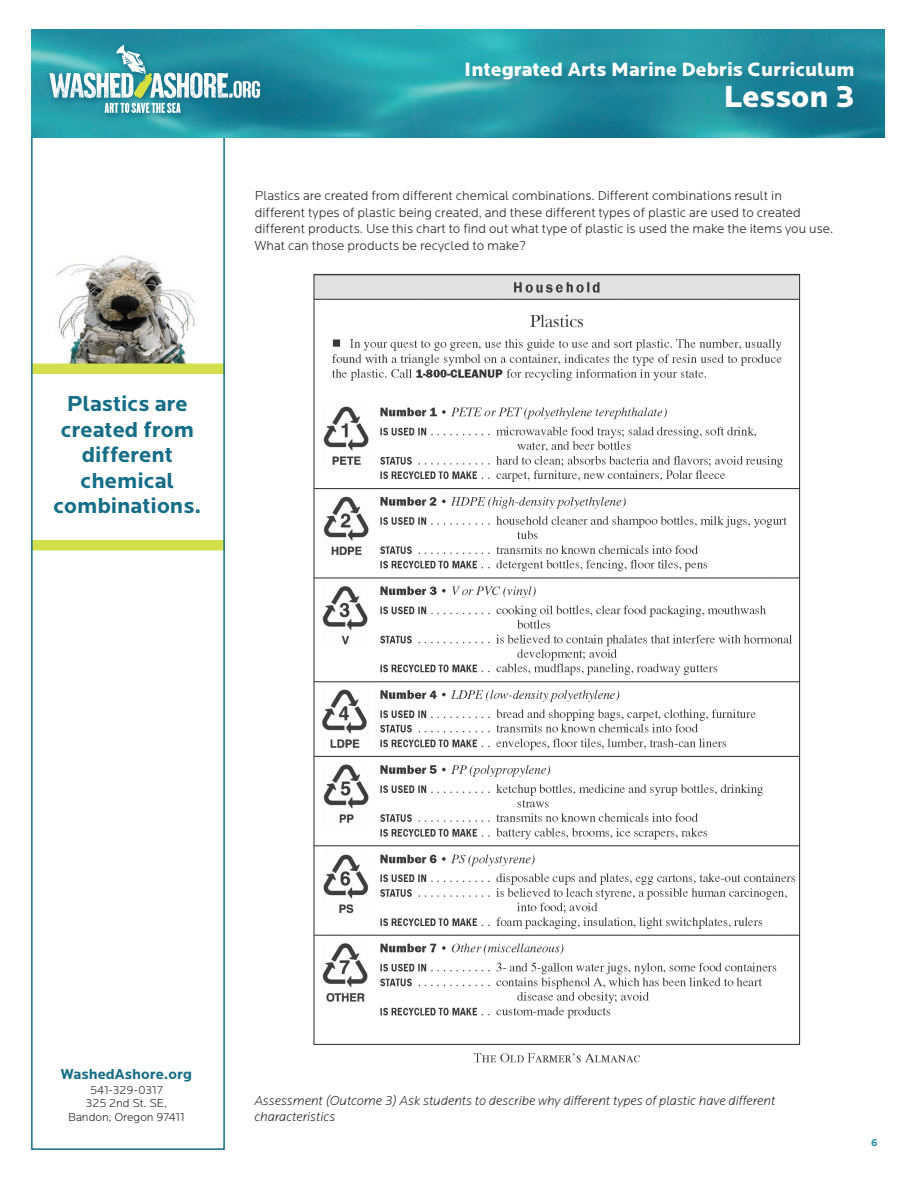
<style>
.page{position:relative;width:918px;height:1188px;background:#fff}
.page>*{position:absolute;margin:0;border:0;box-sizing:border-box;transform-origin:0 0}
.t1{font:900 31.65px "Locator";color:#fff}
.t2{font:700 22.5px/25.5px "Locator";color:#156d87;text-align:center}
.t3{font:900 20.1px "Locator";color:#fff}
.t4{font:700 15px "Locator";color:#156d87}
.t5{font:300 13.5px/16.5px "Locator";color:#231f20}
.t6{font:italic 300 13.5px/16.5px "Locator";color:#231f20}
.t7{font:300 12px/13.5px "Locator";color:#231f20;text-align:center}
.t8{font:700 10.5px "Locator";color:#238da0}
</style>
<div class="page">
<img style="left:56px;top:255px;width:139px;height:108px">
<div style="left:32px;top:363px;width:193px;height:11px;background:#d4df4c"></div>
<div style="left:32px;top:540px;width:193px;height:10px;background:#d4df4c"></div>
<div style="left:31px;top:30px;width:194px;height:1120px;border:2px solid #156d87"></div>
<img style="left:32px;top:30px;width:853px;height:108px">
<div style="left:47px;top:43px;width:222px;height:79px;background:#156d87;opacity:.75"></div>
<div style="left:43px;top:39px;width:224px;height:80px;background:#156d87;opacity:.75"></div>
<svg style="left:49px;top:45px;width:211px;height:68px"></svg>
<svg style="left:462px;top:58px;width:407px;height:65px;background:#208a9c"></svg>
<img style="left:313px;top:273px;width:488px;height:790px">
<h3 class="t3" style="left:464px;top:57px;width:392px">Integrated Arts Marine Debris Curriculum</h3>
<h1 class="t1" style="left:724px;top:78px;width:133px">Lesson 3</h1>
<p class="t5" style="left:255px;top:188px;width:580px">Plastics are created from different chemical combinations. Different combinations result in different types of plastic being created, and these different types of plastic are used to created different products. Use this chart to find out what type of plastic is used the make the items you use.<br>What can those products be recycled to make?</p>
<h2 class="t2" style="left:53px;top:391px;width:149px">Plastics are created from different chemical combinations.</h2>
<p class="t4" style="left:61px;top:1065px;width:133px">WashedAshore.org</p>
<p class="t7" style="left:68px;top:1084px;width:118px">541-329-0317<br>325 2nd St. SE,<br>Bandon, Oregon 97411</p>
<p class="t6" style="left:254px;top:1092px;width:522px">Assessment (Outcome 3) Ask students to describe why different types of plastic have different characteristics</p>
<p class="t8" style="left:871px;top:1136px;width:8px">6</p>
</div>
